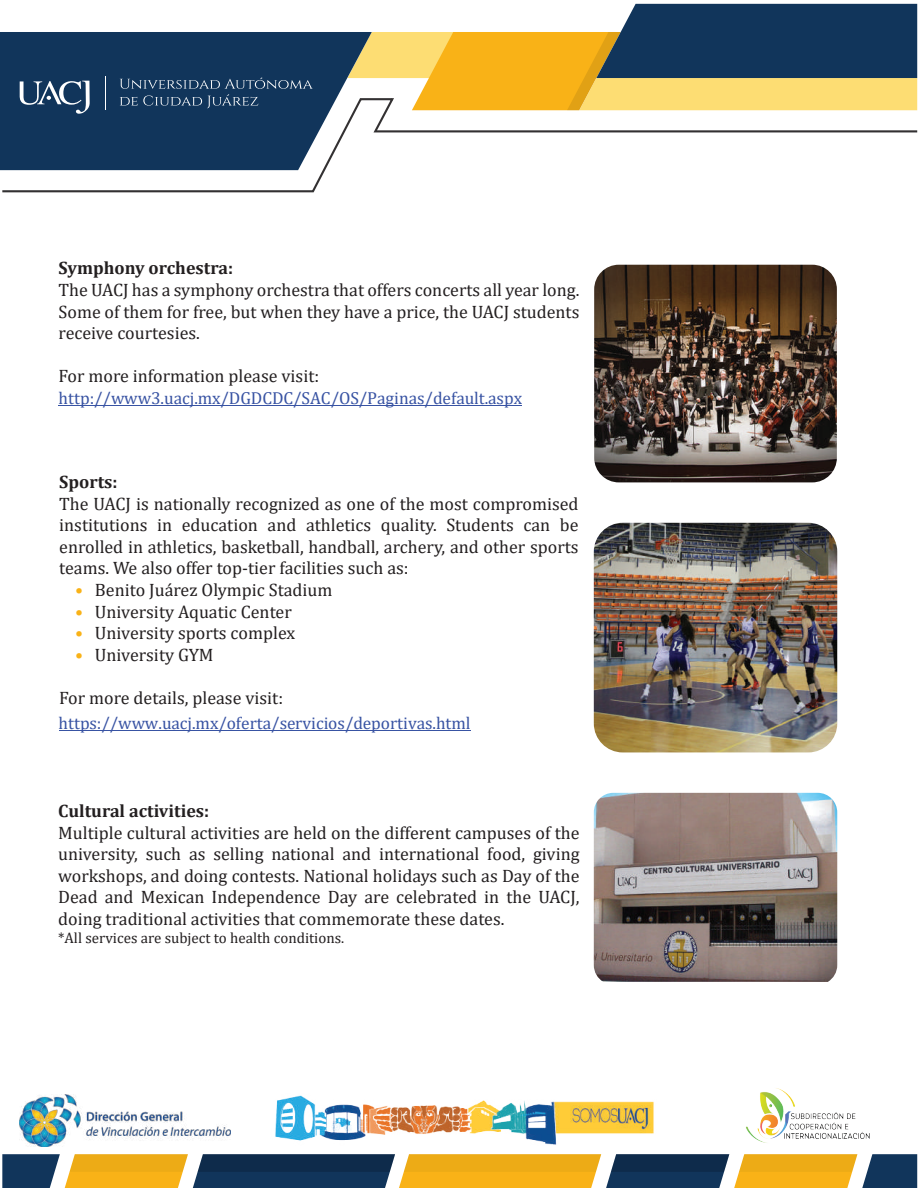
<style>
.page{position:relative;width:918px;height:1188px;background:#fff}
.page>*{position:absolute;margin:0;border:0;box-sizing:border-box;transform-origin:0 0}
.t1{font:18px/21.6px "Cambria";color:#231f20;text-align:justify}
.t2{font:700 18px "Cambria";color:#231f20}
.t3{font:17.4px "Cambria";color:#3853a3}
.t4{font:15px "Cambria";color:#231f20}
.s1{color:#f9b217}
</style>
<div class="page">
<div style="left:0;top:32px;width:120px;height:65px;background:#11355b"></div>
<svg style="left:2px;top:1154px;width:915px;height:34px;background:#8f7f4a"></svg>
<svg style="left:0;top:97px;width:918px;height:96px"></svg>
<hr style="left:105px;top:76px;width:1px;height:33px;background:#fff">
<svg style="left:20px;top:81px;width:70px;height:33px"></svg>
<svg style="left:120px;top:4px;width:797px;height:106px"></svg>
<img style="left:19px;top:1095px;width:211px;height:51px">
<img style="left:746px;top:1088px;width:124px;height:55px">
<img style="left:265px;top:1095px;width:400px;height:69px">
<hr style="left:59px;top:405px;width:463px;height:1px;background:#3853a3">
<img style="left:594px;top:523px;width:243px;height:229px">
<img style="left:594px;top:265px;width:243px;height:217px">
<hr style="left:59px;top:730px;width:411px;height:1px;background:#3853a3">
<img style="left:594px;top:793px;width:243px;height:189px">
<p class="t2" style="left:59px;top:256px;width:176px">Symphony orchestra:</p>
<p class="t1" style="left:59px;top:279px;width:522px">The UACJ has a symphony orchestra that offers concerts all year long.<br>Some of them for free, but when they have a price, the UACJ students receive courtesies.</p>
<p class="t1" style="left:59px;top:365px;width:262px">For more information please visit:</p>
<p class="t3" style="left:59px;top:388px;width:465px">http://www3.uacj.mx/DGDCDC/SAC/OS/Paginas/default.aspx</p>
<p class="t2" style="left:59px;top:469px;width:60px">Sports:</p>
<p class="t1" style="left:59px;top:493px;width:521px">The UACJ is nationally recognized as one of the most compromised institutions in education and athletics quality. Students can be enrolled in athletics, basketball, handball, archery, and other sports teams. We also offer top-tier facilities such as:</p>
<p class="t1" style="left:75px;top:579px;width:259px"><span class="s1">•</span> Benito Juárez Olympic Stadium</p>
<p class="t1" style="left:75px;top:601px;width:218px"><span class="s1">•</span> University Aquatic Center</p>
<p class="t1" style="left:75px;top:622px;width:222px"><span class="s1">•</span> University sports complex</p>
<p class="t1" style="left:75px;top:644px;width:140px"><span class="s1">•</span> University GYM</p>
<p class="t1" style="left:59px;top:687px;width:225px">For more details, please visit:</p>
<p class="t3" style="left:59px;top:713px;width:413px">https://www.uacj.mx/oferta/servicios/deportivas.html</p>
<p class="t2" style="left:58px;top:798px;width:153px">Cultural activities:</p>
<p class="t1" style="left:58px;top:822px;width:523px">Multiple cultural activities are held on the different campuses of the university, such as selling national and international food, giving workshops, and doing contests. National holidays such as Day of the Dead and Mexican Independence Day are celebrated in the UACJ, doing traditional activities that commemorate these dates.</p>
<p class="t4" style="left:58px;top:929px;width:288px">*All services are subject to health conditions.</p>
</div>
